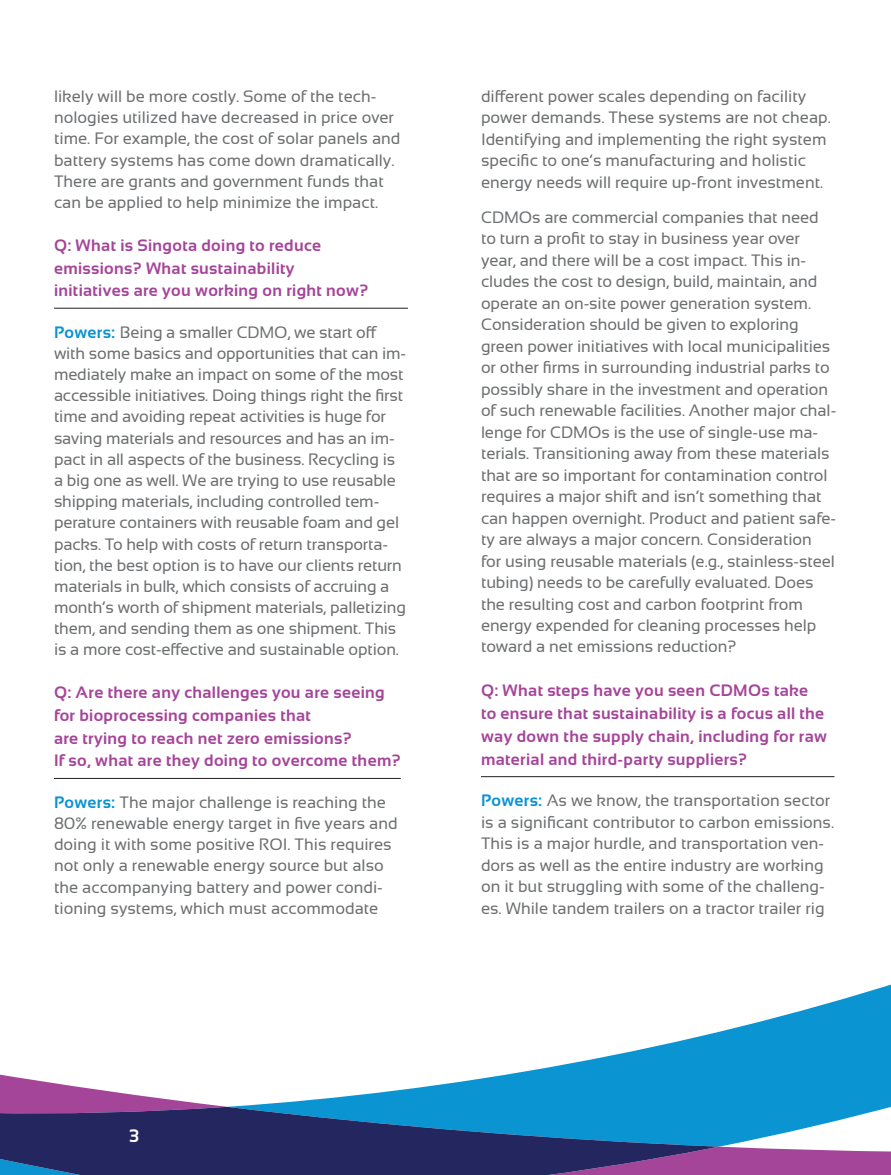
<style>
.page{position:relative;width:891px;height:1175px;background:#fff}
.page>*{position:absolute;margin:0;border:0;box-sizing:border-box;transform-origin:0 0}
.t1{font:700 18px "Sansation";color:#fff}
.t2{font:16.5px/21.5px "Sansation";letter-spacing:-.005em;color:#6c6e70}
.t3{font:700 16.5px/22.6px "Sansation";letter-spacing:.02em;color:#a54599}
.s1{font-weight:700;color:#0a94d2}
</style>
<div class="page">
<svg style="left:239px;top:984px;width:652px;height:162px"></svg>
<svg style="left:719px;top:1146px;width:172px;height:28px;background:#b05ba5"></svg>
<svg style="left:0;top:1074px;width:220px;height:32px"></svg>
<svg style="left:0;top:1106px;width:719px;height:68px;background:#264480"></svg>
<hr style="left:54px;top:308px;width:354px;height:1px;background:#221f1f">
<hr style="left:54px;top:778px;width:347px;height:1px;background:#221f1f">
<hr style="left:481px;top:776px;width:354px;height:1px;background:#221f1f">
<p class="t2" style="left:54px;top:87px;width:348px">likely will be more costly. Some of the tech&shy;nologies utilized have decreased in price over time. For example, the cost of solar panels and battery systems has come down dramatically.<br>There are grants and government funds that can be applied to help minimize the impact.</p>
<p class="t3" style="left:54px;top:235px;width:316px">Q: What is Singota doing to reduce emissions? What sustainability initiatives are you working on right now?</p>
<p class="t2" style="left:54px;top:321px;width:354px"><span class="s1">Powers:</span> Being a smaller CDMO, we start off with some basics and opportunities that can im&shy;mediately make an impact on some of the most accessible initiatives. Doing things right the first time and avoiding repeat activities is huge for saving materials and resources and has an im&shy;pact in all aspects of the business. Recycling is a big one as well. We are trying to use reusable shipping materials, including controlled tem&shy;perature containers with reusable foam and gel packs. To help with costs of return transporta&shy;tion, the best option is to have our clients return materials in bulk, which consists of accruing a month’s worth of shipment materials, palletizing them, and sending them as one shipment. This is a more cost-effective and sustainable option.</p>
<p class="t3" style="left:54px;top:683px;width:348px">Q: Are there any challenges you are seeing for bioprocessing companies that<br>are trying to reach net zero emissions?<br>If so, what are they doing to overcome them?</p>
<p class="t2" style="left:54px;top:793px;width:345px"><span class="s1">Powers:</span> The major challenge is reaching the 80% renewable energy target in five years and doing it with some positive ROI. This requires not only a renewable energy source but also the accompanying battery and power condi&shy;tioning systems, which must accommodate</p>
<p class="t2" style="left:481px;top:85px;width:351px">different power scales depending on facility power demands. These systems are not cheap.<br>Identifying and implementing the right system specific to one’s manufacturing and holistic energy needs will require up-front investment.</p>
<p class="t2" style="left:481px;top:208px;width:357px">CDMOs are commercial companies that need to turn a profit to stay in business year over year, and there will be a cost impact. This in&shy;cludes the cost to design, build, maintain, and operate an on-site power generation system.<br>Consideration should be given to exploring green power initiatives with local municipalities or other firms in surrounding industrial parks to possibly share in the investment and operation of such renewable facilities. Another major chal&shy;lenge for CDMOs is the use of single-use ma&shy;terials. Transitioning away from these materials that are so important for contamination control requires a major shift and isn’t something that can happen overnight. Product and patient safe&shy;ty are always a major concern. Consideration<br>for using reusable materials (e.g., stainless-steel tubing) needs to be carefully evaluated. Does the resulting cost and carbon footprint from energy expended for cleaning processes help toward a net emissions reduction?</p>
<p class="t3" style="left:481px;top:680px;width:348px">Q: What steps have you seen CDMOs take to ensure that sustainability is a focus all the way down the supply chain, including for raw material and third-party suppliers?</p>
<p class="t2" style="left:481px;top:791px;width:355px"><span class="s1">Powers:</span> As we know, the transportation sector is a significant contributor to carbon emissions.<br>This is a major hurdle, and transportation ven&shy;dors as well as the entire industry are working on it but struggling with some of the challeng&shy;es. While tandem trailers on a tractor trailer rig</p>
<p class="t1" style="left:129px;top:1128px;width:11px">3</p>
</div>
